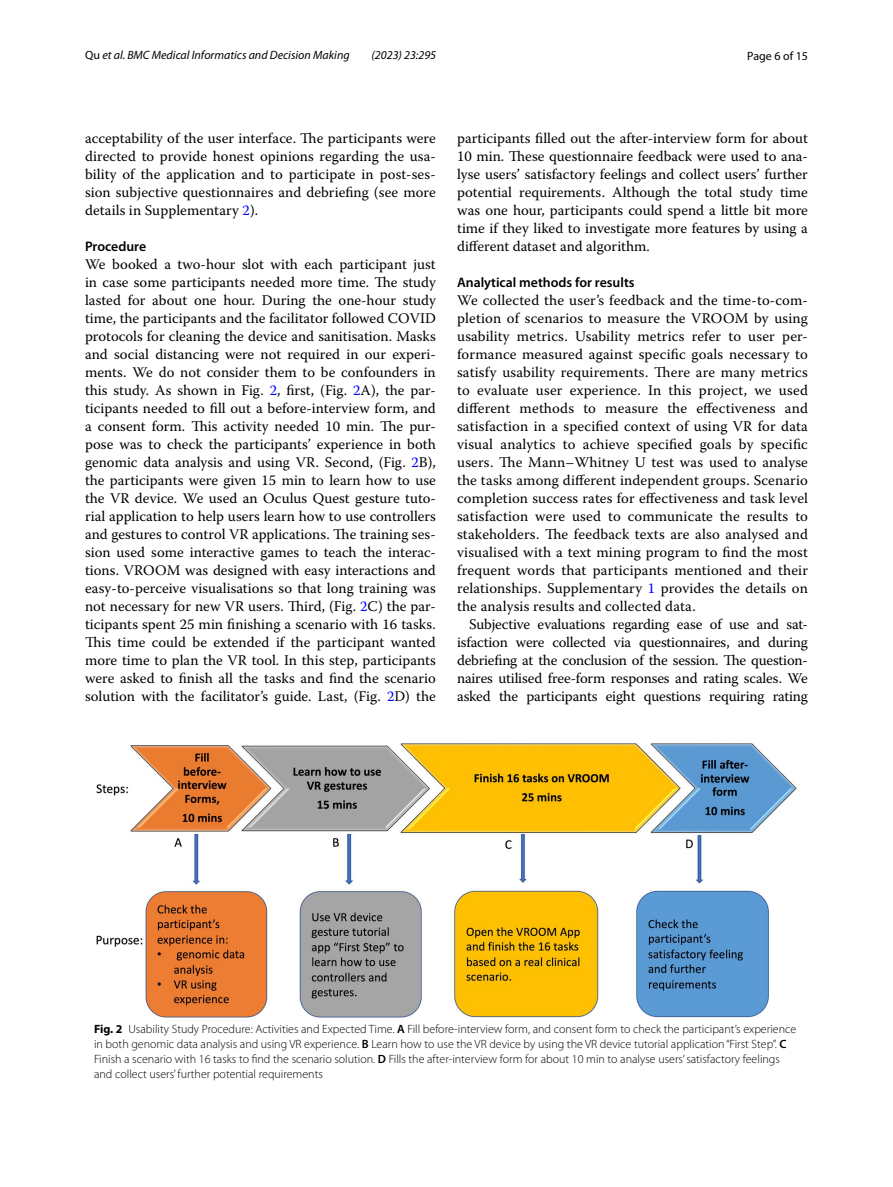
<style>
.page{position:relative;width:893px;height:1187px;background:#fff}
.page>*{position:absolute;margin:0;border:0;box-sizing:border-box;transform-origin:0 0}
.t1{font:14.7px/18px "Warnock Pro";color:#000;text-align:justify}
.t2{font:600 13.8px "Myriad Pro";color:#000}
.t3{font:300 12px/15px "Myriad Pro";color:#000}
.t4{font:italic 12px "Myriad Pro";color:#000}
.t5{font:12px "Myriad Pro";color:#000}
.s1{font-style:normal}
.s2{color:#00f}
.s3{font-weight:700}
.s4{font-weight:600}
</style>
<div class="page">
<img style="left:96px;top:743px;width:701px;height:274px">
<p class="t4" style="left:85px;top:48px;width:266px"><span class="s1">Qu</span> et al. BMC Medical Informatics and Decision Making</p>
<p class="t4" style="left:372px;top:48px;width:66px">(2023) 23:295</p>
<p class="t5" style="left:747px;top:48px;width:62px">Page 6 of 15</p>
<p class="t1" style="left:85px;top:128px;width:352px">acceptability of the user interface. The participants were directed to provide honest opinions regarding the usa&shy;bility of the application and to participate in post-ses&shy;sion subjective questionnaires and debriefing (see more details in Supplementary <span class="s2">2</span>).</p>
<p class="t2" style="left:85px;top:237px;width:63px">Procedure</p>
<p class="t1" style="left:85px;top:254px;width:352px">We booked a two-hour slot with each participant just in case some participants needed more time. The study lasted for about one hour. During the one-hour study time, the participants and the facilitator followed COVID protocols for cleaning the device and sanitisation. Masks and social distancing were not required in our experi&shy;ments. We do not consider them to be confounders in this study. As shown in Fig. <span class="s2">2</span>, first, (Fig. <span class="s2">2</span>A), the par&shy;ticipants needed to fill out a before-interview form, and a consent form. This activity needed 10 min. The pur&shy;pose was to check the participants’ experience in both genomic data analysis and using VR. Second, (Fig. <span class="s2">2</span>B), the participants were given 15 min to learn how to use the VR device. We used an Oculus Quest gesture tuto&shy;rial application to help users learn how to use controllers and gestures to control VR applications. The training ses&shy;sion used some interactive games to teach the interac&shy;tions. VROOM was designed with easy interactions and easy-to-perceive visualisations so that long training was not necessary for new VR users. Third, (Fig. <span class="s2">2</span>C) the par&shy;ticipants spent 25 min finishing a scenario with 16 tasks.<br>This time could be extended if the participant wanted more time to plan the VR tool. In this step, participants were asked to finish all the tasks and find the scenario solution with the facilitator’s guide. Last, (Fig. <span class="s2">2</span>D) the</p>
<p class="t1" style="left:457px;top:128px;width:352px">participants filled out the after-interview form for about 10 min. These questionnaire feedback were used to ana&shy;lyse users’ satisfactory feelings and collect users’ further potential requirements. Although the total study time was one hour, participants could spend a little bit more time if they liked to investigate more features by using a different dataset and algorithm.</p>
<p class="t2" style="left:457px;top:273px;width:179px">Analytical methods for results</p>
<p class="t1" style="left:457px;top:290px;width:352px">We collected the user’s feedback and the time-to-com&shy;pletion of scenarios to measure the VROOM by using usability metrics. Usability metrics refer to user per&shy;formance measured against specific goals necessary to satisfy usability requirements. There are many metrics to evaluate user experience. In this project, we used different methods to measure the effectiveness and satisfaction in a specified context of using VR for data visual analytics to achieve specified goals by specific users. The Mann–Whitney U test was used to analyse the tasks among different independent groups. Scenario completion success rates for effectiveness and task level satisfaction were used to communicate the results to stakeholders. The feedback texts are also analysed and visualised with a text mining program to find the most frequent words that participants mentioned and their relationships. Supplementary <span class="s2">1</span> provides the details on the analysis results and collected data.</p>
<p class="t1" style="left:457px;top:614px;width:352px;text-indent:12px">Subjective evaluations regarding ease of use and sat&shy;isfaction were collected via questionnaires, and during debriefing at the conclusion of the session. The question&shy;naires utilised free-form responses and rating scales. We asked the participants eight questions requiring rating</p>
<p class="t3" style="left:94px;top:1021px;width:704px"><span class="s3">Fig. 2</span> Usability Study Procedure: Activities and Expected Time. <span class="s4">A</span> Fill before-interview form, and consent form to check the participant’s experience in both genomic data analysis and using VR experience. <span class="s4">B</span> Learn how to use the VR device by using the VR device tutorial application “First Step”. <span class="s4">C </span>Finish a scenario with 16 tasks to find the scenario solution. <span class="s4">D</span> Fills the after-interview form for about 10 min to analyse users’ satisfactory feelings and collect users’ further potential requirements</p>
</div>
